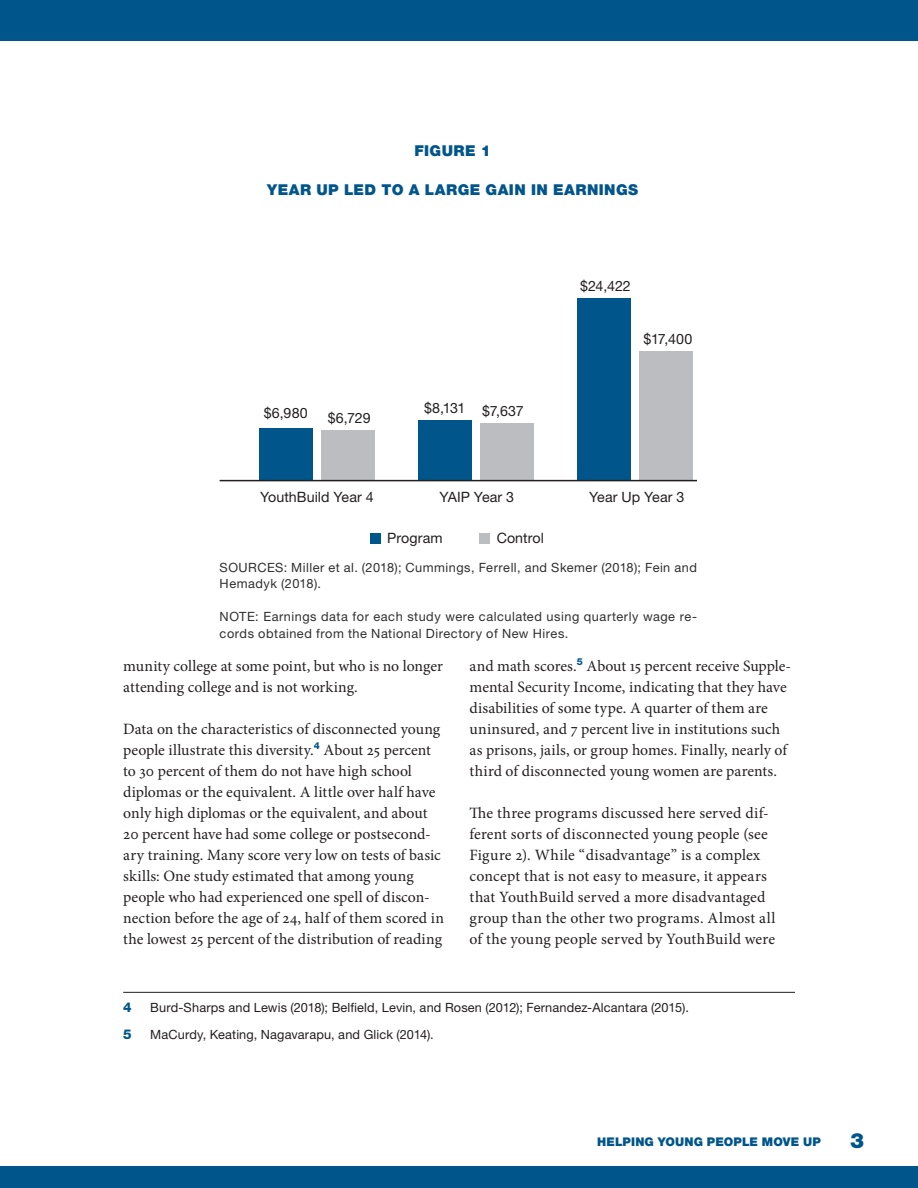
<style>
.page{position:relative;width:918px;height:1188px;background:#fff}
.page>*{position:absolute;margin:0;border:0;box-sizing:border-box;transform-origin:0 0}
.t1{font:900 21px "Helvetica Neue LT Std";color:#00558b}
.Body_Text{font:15.75px/21px "Minion Pro";letter-spacing:.005em;color:#231f20}
.Table_-_Title{font:900 15px "Helvetica Neue LT Std";letter-spacing:.03em;color:#00558b}
.Table_-_Row_Text{font:14.25px "Helvetica Neue LT Std";letter-spacing:.005em;color:#231f20}
.Footnotes{font:800 13.5px "Helvetica Neue LT Std";color:#00558b}
.Table_-_Source_Notes{font:12.75px/16.5px "Helvetica Neue LT Std";letter-spacing:.04em;color:#312f30}
.Footnotes-2{font:12.75px "Helvetica Neue LT Std";letter-spacing:.01em;color:#231f20}
.t2{font:900 12px "Helvetica Neue LT Std";letter-spacing:.015em;color:#00558b}
</style>
<div class="page">
<div style="left:0;top:1166px;width:918px;height:22px;background:#00558b"></div>
<div style="left:0;top:0;width:918px;height:40px;background:#00558b"></div>
<hr style="left:123px;top:992px;width:672px;height:1px;background:#231f20">
<div style="left:259px;top:428px;width:54px;height:53px;background:#00558b"></div>
<div style="left:418px;top:420px;width:54px;height:61px;background:#00558b"></div>
<div style="left:577px;top:298px;width:54px;height:183px;background:#00558b"></div>
<div style="left:321px;top:430px;width:54px;height:51px;background:#bcbdc0"></div>
<div style="left:480px;top:424px;width:54px;height:57px;background:#bcbdc0"></div>
<div style="left:639px;top:351px;width:54px;height:130px;background:#bcbdc0"></div>
<hr style="left:220px;top:480px;width:477px;height:1px;background:#231f20">
<div style="left:370px;top:533px;width:10px;height:10px;background:#00558b"></div>
<div style="left:480px;top:533px;width:10px;height:10px;background:#bcbdc0"></div>
<p class="Table_-_Title" style="left:415px;top:142px;width:78px">FIGURE 1</p>
<p class="Table_-_Title" style="left:267px;top:180px;width:372px">YEAR UP LED TO A LARGE GAIN IN EARNINGS</p>
<p class="Table_-_Row_Text" style="left:264px;top:404px;width:46px">$6,980</p>
<p class="Table_-_Row_Text" style="left:328px;top:410px;width:44px">$6,729</p>
<p class="Table_-_Row_Text" style="left:424px;top:399px;width:43px">$8,131</p>
<p class="Table_-_Row_Text" style="left:482px;top:402px;width:43px">$7,637</p>
<p class="Table_-_Row_Text" style="left:580px;top:277px;width:52px">$24,422</p>
<p class="Table_-_Row_Text" style="left:644px;top:330px;width:50px">$17,400</p>
<p class="Table_-_Row_Text" style="left:260px;top:488px;width:115px">YouthBuild Year 4</p>
<p class="Table_-_Row_Text" style="left:440px;top:488px;width:76px">YAIP Year 3</p>
<p class="Table_-_Row_Text" style="left:589px;top:488px;width:97px">Year Up Year 3</p>
<p class="Table_-_Row_Text" style="left:387px;top:530px;width:57px">Program</p>
<p class="Table_-_Row_Text" style="left:497px;top:530px;width:49px">Control</p>
<p class="Table_-_Source_Notes" style="left:220px;top:559px;width:479px">SOURCES: Miller et al. (2018); Cummings, Ferrell, and Skemer (2018); Fein and<br>Hemadyk (2018).</p>
<p class="Table_-_Source_Notes" style="left:220px;top:609px;width:479px">NOTE: Earnings data for each study were calculated using quarterly wage re&shy;cords obtained from the National Directory of New Hires.</p>
<p class="Body_Text" style="left:123px;top:655px;width:321px">munity college at some point, but who is no longer attending college and is not working.</p>
<p class="Body_Text" style="left:123px;top:718px;width:322px">Data on the characteristics of disconnected young people illustrate this diversity.<sup>4</sup> About 25 percent to 30 percent of them do not have high school diplomas or the equivalent. A little over half have only high diplomas or the equivalent, and about 20 percent have had some college or postsecond&shy;ary training. Many score very low on tests of basic skills: One study estimated that among young people who had experienced one spell of discon&shy;nection before the age of 24, half of them scored in the lowest 25 percent of the distribution of reading</p>
<p class="Body_Text" style="left:470px;top:655px;width:323px">and math scores.<sup>5</sup> About 15 percent receive Supple&shy;mental Security Income, indicating that they have disabilities of some type. A quarter of them are uninsured, and 7 percent live in institutions such as prisons, jails, or group homes. Finally, nearly of third of disconnected young women are parents.</p>
<p class="Body_Text" style="left:470px;top:802px;width:307px">The three programs discussed here served dif&shy;ferent sorts of disconnected young people (see Figure 2). While “disadvantage” is a complex concept that is not easy to measure, it appears that YouthBuild served a more disadvantaged group than the other two programs. Almost all of the young people served by YouthBuild were</p>
<p class="Footnotes" style="left:123px;top:999px;width:10px">4</p>
<p class="Footnotes-2" style="left:150px;top:1000px;width:540px">Burd-Sharps and Lewis (2018); Belfield, Levin, and Rosen (2012); Fernandez-Alcantara (2015).</p>
<p class="Footnotes" style="left:123px;top:1027px;width:10px">5</p>
<p class="Footnotes-2" style="left:150px;top:1027px;width:285px">MaCurdy, Keating, Nagavarapu, and Glick (2014).</p>
<p class="t2" style="left:597px;top:1134px;width:225px">HELPING YOUNG PEOPLE MOVE UP</p>
<h1 class="t1" style="left:850px;top:1128px;width:16px">3</h1>
</div>
